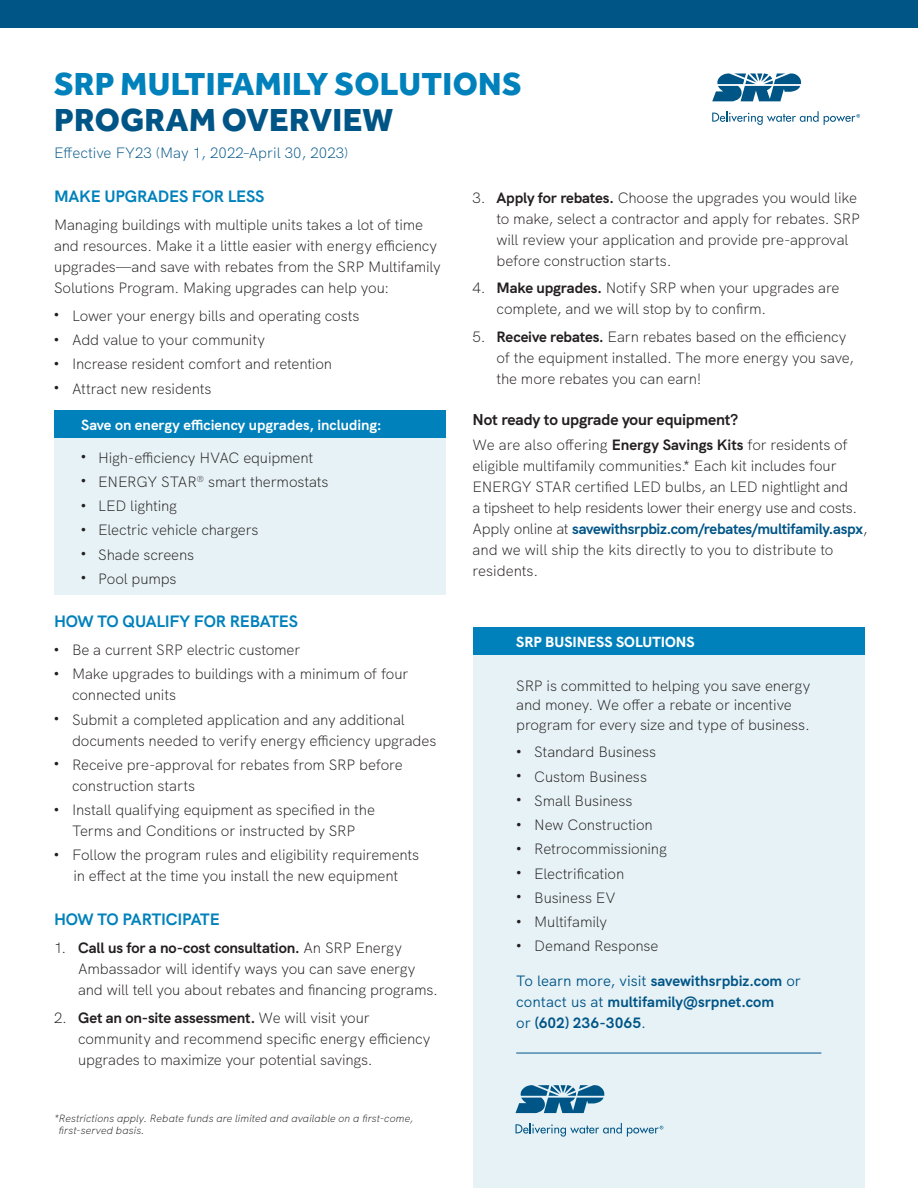
<style>
.page{position:relative;width:918px;height:1188px;background:#fff}
.page>*{position:absolute;margin:0;border:0;box-sizing:border-box;transform-origin:0 0}
.t1{font:800 33px "Effra";letter-spacing:.01em;color:#0081bb}
.t2{font:800 33px "Effra";letter-spacing:.01em;color:#005587}
.t3{font:700 16.5px "SRP Sans";letter-spacing:-.01em;color:#0081bb}
.t4{font:700 15.75px "SRP Sans";letter-spacing:-.015em;color:#231f20}
.t5{font:300 15px/24.3px "SRP Sans";letter-spacing:-.01em;color:#231f20}
.t6{font:700 15px/21px "SRP Sans";color:#005587}
.t7{font:300 15px "SRP Sans";color:#005587}
.t8{font:700 14.7px "SRP Sans";color:#fff}
.t9{font:800 14.7px "SRP Sans";letter-spacing:.005em;color:#fff}
.t10{font:italic 300 10.5px/12.8px "SRP Sans";letter-spacing:.015em;color:#231f20}
.s1{font-weight:700}
.s2{font-weight:700;color:#005587}
.s3{font-weight:400}
</style>
<div class="page">
<svg style="left:712px;top:73px;width:90px;height:28px"></svg>
<svg style="left:712px;top:111px;width:148px;height:14px"></svg>
<div style="left:0;top:0;width:918px;height:27px;background:#005587"></div>
<div style="left:54px;top:410px;width:392px;height:28px;background:#0081bb"></div>
<div style="left:54px;top:439px;width:392px;height:35px;background:#e7f2f6"></div>
<div style="left:54px;top:463px;width:392px;height:35px;background:#e7f2f6"></div>
<div style="left:54px;top:487px;width:392px;height:35px;background:#e7f2f6"></div>
<div style="left:54px;top:511px;width:392px;height:36px;background:#e7f2f6"></div>
<div style="left:54px;top:536px;width:392px;height:35px;background:#e7f2f6"></div>
<div style="left:54px;top:560px;width:392px;height:35px;background:#e7f2f6"></div>
<div style="left:473px;top:627px;width:392px;height:561px;background:#e7f2f6"></div>
<div style="left:473px;top:627px;width:392px;height:28px;background:#0081bb"></div>
<hr style="left:516px;top:1053px;width:305px;height:1px;background:#005587">
<svg style="left:515px;top:1085px;width:90px;height:28px"></svg>
<svg style="left:515px;top:1123px;width:148px;height:14px"></svg>
<h1 class="t1" style="left:54px;top:64px;width:469px">SRP MULTIFAMILY SOLUTIONS</h1>
<h1 class="t2" style="left:54px;top:100px;width:341px">PROGRAM OVERVIEW</h1>
<p class="t7" style="left:54px;top:141px;width:296px">Effective FY23 (May 1, 2022–April 30, 2023)</p>
<p class="t5" style="left:496px;top:186px;width:365px;line-height:21px;text-indent:-24px">3. <span class="s1">Apply for rebates.</span> Choose the upgrades you would like to make, select a contractor and apply for rebates. SRP will review your application and provide pre-approval before construction starts.</p>
<p class="t5" style="left:497px;top:276px;width:345px;line-height:21px;text-indent:-24px">4. <span class="s1">Make upgrades.</span> Notify SRP when your upgrades are complete, and we will stop by to confirm.</p>
<p class="t5" style="left:497px;top:325px;width:359px;line-height:21px;text-indent:-24px">5. <span class="s1">Receive rebates.</span> Earn rebates based on the efficiency of the equipment installed. The more energy you save, the more rebates you can earn!</p>
<p class="t4" style="left:472px;top:408px;width:267px">Not ready to upgrade your equipment?</p>
<p class="t5" style="left:472px;top:433px;width:397px;line-height:21px">We are also offering <span class="s1">Energy Savings Kits</span> for residents of eligible multifamily communities.* Each kit includes four ENERGY STAR certified LED bulbs, an LED nightlight and<br>a tipsheet to help residents lower their energy use and costs.<br>Apply online at <span class="s2">savewithsrpbiz.com/rebates/multifamily.aspx</span>, and we will ship the kits directly to you to distribute to residents.</p>
<p class="t3" style="left:54px;top:184px;width:212px">MAKE UPGRADES FOR LESS</p>
<p class="t5" style="left:54px;top:213px;width:388px;line-height:21px">Managing buildings with multiple units takes a lot of time and resources. Make it a little easier with energy efficiency upgrades—and save with rebates from the SRP Multifamily Solutions Program. Making upgrades can help you:</p>
<p class="t5" style="left:72px;top:302px;width:289px">Lower your energy bills and operating costs Add value to your community<br>Increase resident comfort and retention Attract new residents</p>
<p class="t8" style="left:81px;top:413px;width:302px">Save on energy efficiency upgrades, including:</p>
<p class="t5" style="left:98px;top:444px;width:232px">High-efficiency HVAC equipment<br>ENERGY STAR<sup>®</sup> smart thermostats<br>LED lighting<br>Electric vehicle chargers<br>Shade screens<br>Pool pumps</p>
<p class="t3" style="left:54px;top:609px;width:246px">HOW TO QUALIFY FOR REBATES</p>
<p class="t5" style="left:72px;top:637px;width:338px">Be a current SRP electric customer<br>Make upgrades to buildings with a minimum of four</p>
<p class="t5" style="left:72px;top:682px;width:334px">connected units<br>Submit a completed application and any additional</p>
<p class="t5" style="left:72px;top:727px;width:366px">documents needed to verify energy efficiency upgrades<br>Receive pre-approval for rebates from SRP before</p>
<p class="t5" style="left:72px;top:772px;width:304px">construction starts<br>Install qualifying equipment as specified in the</p>
<p class="t5" style="left:72px;top:817px;width:349px">Terms and Conditions or instructed by SRP<br>Follow the program rules and eligibility requirements</p>
<p class="t5" style="left:74px;top:863px;width:326px">in effect at the time you install the new equipment</p>
<p class="t3" style="left:54px;top:906px;width:167px">HOW TO PARTICIPATE</p>
<p class="t5" style="left:78px;top:936px;width:362px;line-height:21px;text-indent:-24px">1. <span class="s1">Call us for a no-cost consultation.</span> An SRP Energy<br>Ambassador will identify ways you can save energy and will tell you about rebates and financing programs.</p>
<p class="t5" style="left:78px;top:1006px;width:354px;line-height:21px;text-indent:-24px">2. <span class="s1">Get an on-site assessment.</span> We will visit your community and recommend specific energy efficiency upgrades to maximize your potential savings.</p>
<p class="t9" style="left:516px;top:630px;width:180px">SRP BUSINESS SOLUTIONS</p>
<p class="t5" style="left:516px;top:674px;width:296px;line-height:19.5px">SRP is committed to helping you save energy and money. We offer a rebate or incentive program for every size and type of business.</p>
<p class="t5" style="left:534px;top:739px;width:134px">Standard Business<br>Custom Business<br>Small Business<br>New Construction<br>Retrocommissioning<br>Electrification<br>Business EV<br>Multifamily<br>Demand Response</p>
<p class="t6" style="left:516px;top:969px;width:286px"><span class="s3">To learn more, visit</span> savewithsrpbiz.com <span class="s3">or contact us at</span> multifamily@srpnet.com<br><span class="s3">or</span> (602) 236-3065<span class="s3">.</span></p>
<p class="t10" style="left:59px;top:1111px;width:356px;text-indent:-5px">*Restrictions apply. Rebate funds are limited and available on a first-come, first-served basis.</p>
</div>
